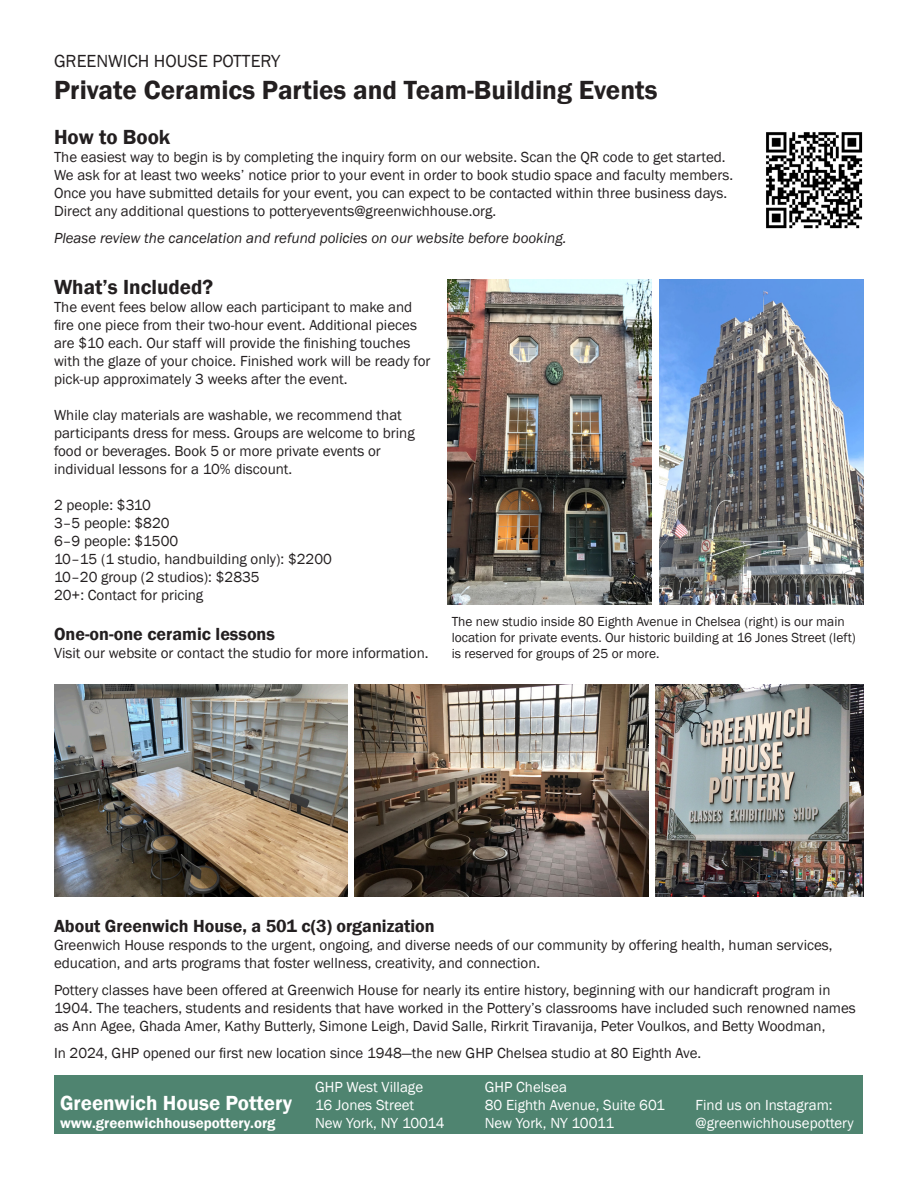
<style>
.page{position:relative;width:918px;height:1188px;background:#fff}
.page>*{position:absolute;margin:0;border:0;box-sizing:border-box;transform-origin:0 0}
.t1{font:600 27px "Franklin Gothic";color:#231f20}
.t2{font:600 21px "Franklin Gothic";color:#231f20}
.t3{font:600 21px "Franklin Gothic";color:#fff}
.t4{font:600 18px "Franklin Gothic";color:#231f20}
.t5{font:18px "Franklin Gothic";color:#231f20}
.t6{font:15px/18px "Franklin Gothic";color:#231f20}
.t7{font:15px/18px "Franklin Gothic";color:#fff}
.t8{font:italic 15px "Franklin Gothic";color:#231f20}
.t9{font:600 15px "Franklin Gothic";color:#fff}
.t10{font:13.5px/16.2px "Franklin Gothic";color:#231f20}
</style>
<div class="page">
<div style="left:54px;top:1075px;width:808px;height:59px;background:#4f8470"></div>
<img style="left:656px;top:684px;width:208px;height:213px">
<img style="left:355px;top:684px;width:293px;height:213px">
<img style="left:54px;top:684px;width:293px;height:213px">
<img style="left:448px;top:280px;width:204px;height:325px">
<img style="left:660px;top:280px;width:204px;height:325px">
<img style="left:766px;top:132px;width:97px;height:97px">
<p class="t5" style="left:54px;top:49px;width:228px">GREENWICH HOUSE POTTERY</p>
<p class="t1" style="left:54px;top:73px;width:605px">Private Ceramics Parties and Team-Building Events</p>
<p class="t2" style="left:54px;top:124px;width:118px">How to Book</p>
<p class="t6" style="left:54px;top:149px;width:673px">The easiest way to begin is by completing the inquiry form on our website. Scan the QR code to get started.</p>
<p class="t6" style="left:54px;top:167px;width:681px">We ask for at least two weeks’ notice prior to your event in order to book studio space and faculty members.<br>Once you have submitted details for your event, you can expect to be contacted within three business days.<br>Direct any additional questions to potteryevents@greenwichhouse.org.</p>
<p class="t8" style="left:54px;top:229px;width:514px">Please review the cancelation and refund policies on our website before booking.</p>
<p class="t2" style="left:54px;top:275px;width:161px">What’s Included?</p>
<p class="t6" style="left:54px;top:299px;width:378px">The event fees below allow each participant to make and fire one piece from their two-hour event. Additional pieces are $10 each. Our staff will provide the finishing touches with the glaze of your choice. Finished work will be ready for pick-up approximately 3 weeks after the event.</p>
<p class="t6" style="left:54px;top:407px;width:362px">While clay materials are washable, we recommend that participants dress for mess. Groups are welcome to bring food or beverages. Book 5 or more private events or individual lessons for a 10% discount.</p>
<p class="t6" style="left:54px;top:497px;width:98px">2 people: $310</p>
<p class="t6" style="left:54px;top:515px;width:117px">3–5 people: $820</p>
<p class="t6" style="left:54px;top:533px;width:126px">6–9 people: $1500</p>
<p class="t6" style="left:54px;top:551px;width:280px">10–15 (1 studio, handbuilding only): $2200</p>
<p class="t6" style="left:54px;top:569px;width:207px">10–20 group (2 studios): $2835</p>
<p class="t6" style="left:54px;top:587px;width:151px">20+: Contact for pricing</p>
<p class="t4" style="left:54px;top:623px;width:223px">One-on-one ceramic lessons</p>
<p class="t6" style="left:54px;top:644px;width:376px">Visit our website or contact the studio for more information.</p>
<p class="t10" style="left:452px;top:613px;width:406px">The new studio inside 80 Eighth Avenue in Chelsea (right) is our main location for private events. Our historic building at 16 Jones Street (left) is reserved for groups of 25 or more.</p>
<p class="t4" style="left:54px;top:915px;width:382px">About Greenwich House, a 501 c(3) organization</p>
<p class="t6" style="left:54px;top:936px;width:780px">Greenwich House responds to the urgent, ongoing, and diverse needs of our community by offering health, human services, education, and arts programs that foster wellness, creativity, and connection.</p>
<p class="t6" style="left:54px;top:981px;width:803px">Pottery classes have been offered at Greenwich House for nearly its entire history, beginning with our handicraft program in<br>1904. The teachers, students and residents that have worked in the Pottery’s classrooms have included such renowned names as Ann Agee, Ghada Amer, Kathy Butterly, Simone Leigh, David Salle, Rirkrit Tiravanija, Peter Voulkos, and Betty Woodman,</p>
<p class="t6" style="left:54px;top:1044px;width:649px">In 2024, GHP opened our first new location since 1948—the new GHP Chelsea studio at 80 Eighth Ave.</p>
<h2 class="t3" style="left:60px;top:1091px;width:234px">Greenwich House Pottery</h2>
<p class="t9" style="left:60px;top:1114px;width:217px">www.greenwichhousepottery.org</p>
<p class="t7" style="left:315px;top:1079px;width:131px">GHP West Village<br>16 Jones Street<br>New York, NY 10014</p>
<p class="t7" style="left:485px;top:1078px;width:182px">GHP Chelsea<br>80 Eighth Avenue, Suite 601<br>New York, NY 10011</p>
<p class="t7" style="left:696px;top:1096px;width:160px">Find us on Instagram: @greenwichhousepottery</p>
</div>
